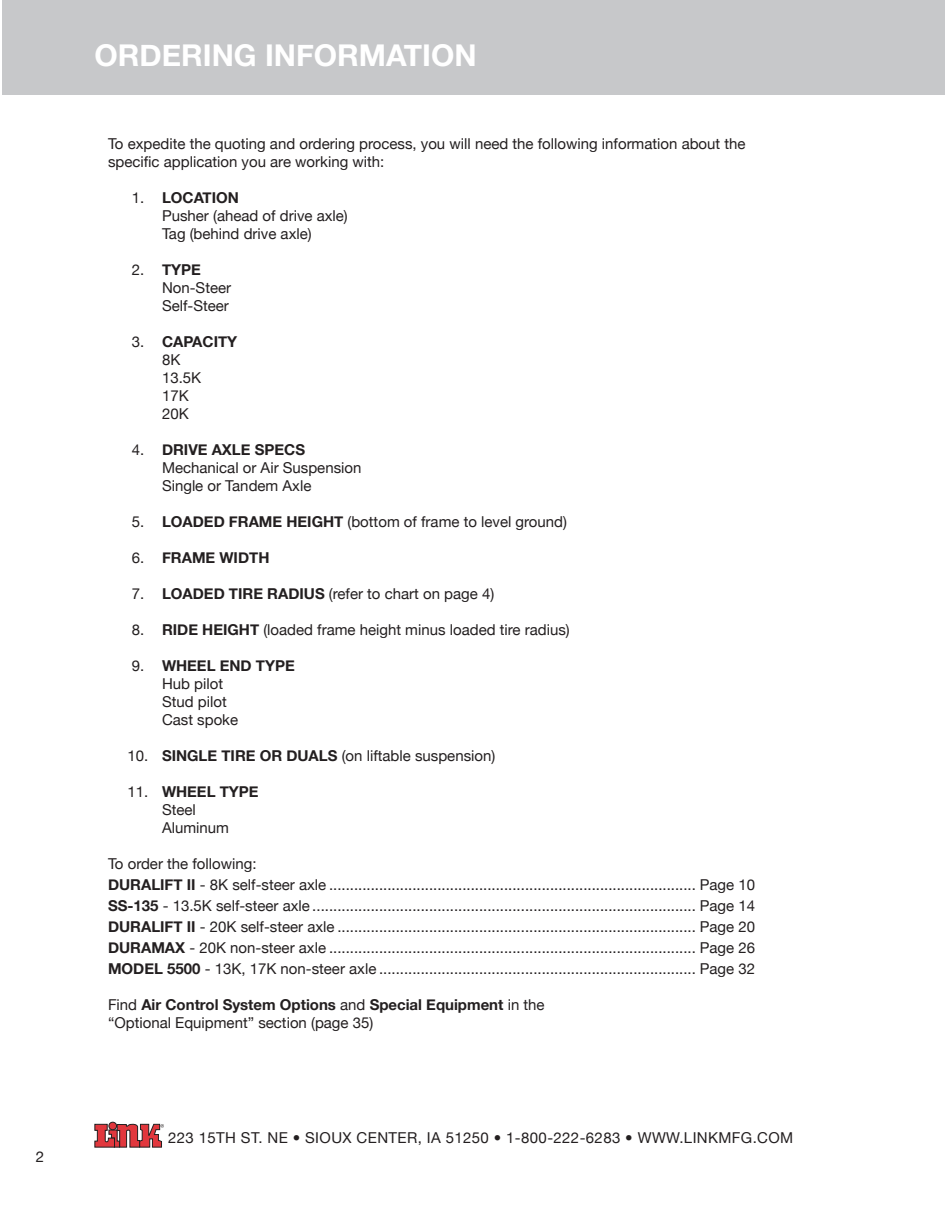
<style>
.page{position:relative;width:945px;height:1215px;background:#fff}
.page>*{position:absolute;margin:0;border:0;box-sizing:border-box;transform-origin:0 0}
.t1{font:700 30px "Helvetica Neue";color:#fff}
.t2{font:15px/18px "Helvetica Neue";color:#231f20}
.t3{font:15px "Helvetica Neue";letter-spacing:.025em;color:#231f20}
.t4{font:700 15px "Helvetica Neue";color:#231f20}
.s1{font-weight:700}
.s2{font-weight:400}
</style>
<div class="page">
<div style="left:2px;top:0;width:943px;height:94px;background:#c7c8ca"></div>
<div style="left:109px;top:1122px;width:8px;height:8px;border:1px solid #231f20;border-radius:50%"></div>
<svg style="left:94px;top:1124px;width:70px;height:24px;background:#b9595c"></svg>
<p class="t2" style="left:36px;top:1147px;width:10px">2</p>
<h1 class="t1" style="left:94px;top:37px;width:244px">Ordering in form</h1>
<h1 class="t1" style="left:386px;top:37px;width:37px">ation</h1>
<p class="t2" style="left:108px;top:135px;width:639px">To expedite the quoting and ordering process, you will need the following information about the specific application you are working with:</p>
<p class="t2" style="left:162px;top:189px;width:187px;text-indent:-30px">1. <span class="s1">LOCATION<br></span>Pusher (ahead of drive axle)</p>
<p class="t2" style="left:108px;top:225px;width:22px">T</p>
<p class="t2" style="left:169px;top:225px;width:144px">ag (behind drive axle)</p>
<p class="t2" style="left:162px;top:261px;width:71px;text-indent:-30px">2. <span class="s1">TYPE<br></span>Non-Steer<br>Self-Steer</p>
<p class="t2" style="left:162px;top:333px;width:77px;text-indent:-30px">3. <span class="s1">CAPACITY<br></span>8K<br>13.5K<br>17K<br>20K</p>
<p class="t4" style="left:132px;top:441px;width:175px"><span class="s2">4.</span> DRIVEAXLE SPECS</p>
<p class="t2" style="left:108px;top:459px;width:23px">M</p>
<p class="t2" style="left:162px;top:459px;width:201px;text-indent:13px">echanical or Air Suspension<br>Single or Tandem Axle</p>
<p class="t2" style="left:132px;top:513px;width:437px">5. <span class="s1">LOADED FRAME HEIGHT</span> (bottom of frame to level ground)</p>
<p class="t4" style="left:132px;top:549px;width:139px"><span class="s2">6.</span> FRAME WIDTH</p>
<p class="t2" style="left:132px;top:585px;width:364px">7. <span class="s1">LOADED TIRE RADIUS</span> (refer to chart on page 4)</p>
<p class="t2" style="left:132px;top:621px;width:440px">8. <span class="s1">RIDE HEIGHT</span> (loaded frame height minus loaded tire radius)</p>
<p class="t4" style="left:132px;top:657px;width:163px"><span class="s2">9.</span> WHEEL END TYPE</p>
<p class="t2" style="left:108px;top:675px;width:23px">H</p>
<p class="t2" style="left:162px;top:675px;width:66px;text-align:center">ub pilot<br>Stud pilot</p>
<p class="t2" style="left:108px;top:711px;width:23px">C</p>
<p class="t2" style="left:173px;top:711px;width:67px">ast spoke</p>
<p class="t2" style="left:128px;top:747px;width:369px">10. <span class="s1">SINGLE TIRE OR DUALS</span> (on liftable suspension)</p>
<p class="t4" style="left:128px;top:783px;width:131px"><span class="s2">11.</span> WHEEL TYPE</p>
<p class="t2" style="left:162px;top:801px;width:35px">Steel</p>
<p class="t2" style="left:108px;top:819px;width:23px">A</p>
<p class="t2" style="left:172px;top:819px;width:59px">luminum</p>
<p class="t2" style="left:108px;top:853px;width:649px;line-height:21px">To order the following:<br><span class="s1">DURALIFT II</span> - 8K self-steer axle ........................................................................................ Page 10<br><span class="s1">SS-135</span> - 13.5K self-steer axle ............................................................................................ Page 14<br><span class="s1">DURALIFT II</span> - 20K self-steer axle ...................................................................................... Page 20<br><span class="s1">DURAMAX</span> - 20K non-steer axle ........................................................................................ Page 26<br><span class="s1">MODEL 5500</span> - 13K, 17K non-steer axle ............................................................................ Page 32</p>
<p class="t2" style="left:108px;top:996px;width:438px">Find <span class="s1">Air Control System Options</span> and <span class="s1">Special Equipment</span> in the “Optional Equipment” section (page 35)</p>
<p class="t3" style="left:168px;top:1129px;width:627px">223 15th St. NE • Sioux center, ia 51250 • 1-800-222-6283 • www.lin kmfg.com</p>
</div>
